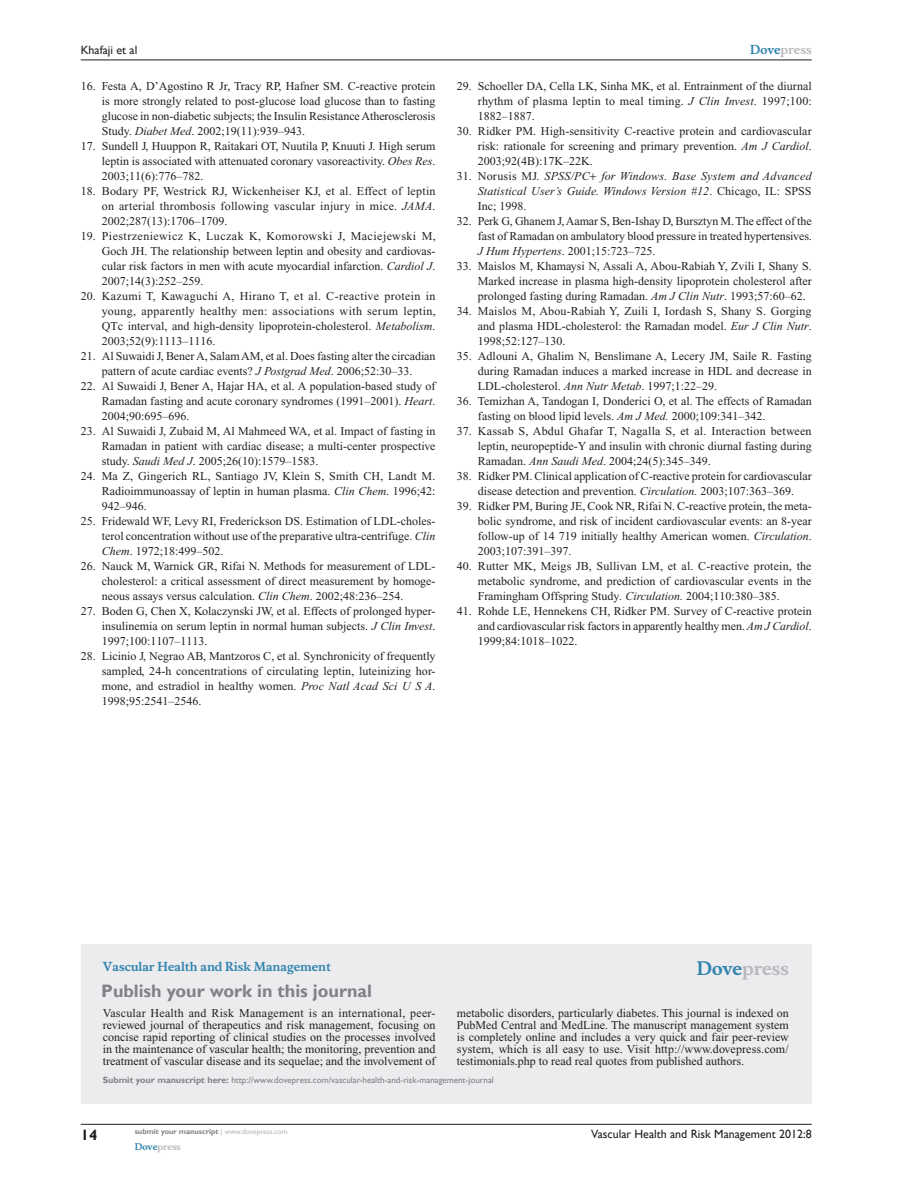
<style>
.page{position:relative;width:918px;height:1188px;background:#fff}
.page>*{position:absolute;margin:0;border:0;box-sizing:border-box;transform-origin:0 0}
.t1{font:700 18px "Gill Sans";color:#808285}
.t2{font:700 18px "Musee";color:#b8b9bc}
.t3{font:700 15px "Gill Sans";color:#231f20}
.t4{font:12px/15px "Times New Roman";color:#231f20;text-align:justify}
.t5{font:italic 12px/15px "Times New Roman";letter-spacing:.005em;color:#231f20;text-align:justify}
.t6{font:12px "Gill Sans";color:#231f20}
.t7{font:700 12px "Musee";color:#3485ae}
.t8{font:700 12px "Musee";color:#b8b9bc}
.t9{font:9px "Gill Sans";color:#808285}
.t10{font:700 9px "Musee";color:#b8b9bc}
.t11{font:700 7.5px "Gill Sans";color:#808285}
.s1{font-style:italic}
.s2{color:#3485ae}
.s3{font-style:normal}
.s4{font-weight:700}
.s5{font-weight:400;color:#b8b9bc}
</style>
<div class="page">
<div style="left:81px;top:944px;width:731px;height:159px;background:#ececee"></div>
<hr style="left:81px;top:1124px;width:731px;height:1px;background:#231f20">
<hr style="left:81px;top:60px;width:731px;height:1px;background:#231f20">
<p class="t6" style="left:81px;top:43px;width:58px">Khafaji et al</p>
<p class="t4" style="left:102px;top:79px;width:335px;text-indent:-21px">16. Festa A, D’Agostino R Jr, Tracy RP, Hafner SM. C-reactive protein is more strongly related to post-glucose load glucose than to fasting glucose in non-diabetic subjects; the Insulin Resistance Atherosclerosis Study. <span class="s1">Diabet Med</span>. 2002;19(11):939–943.</p>
<p class="t4" style="left:102px;top:139px;width:335px;text-indent:-21px">17. Sundell J, Huuppon R, Raitakari OT, Nuutila P, Knuuti J. High serum leptin is associated with attenuated coronary vasoreactivity. <span class="s1">Obes Res</span>.<br>2003;11(6):776–782.</p>
<p class="t4" style="left:102px;top:184px;width:335px;text-indent:-21px">18. Bodary PF, Westrick RJ, Wickenheiser KJ, et al. Effect of leptin on arterial thrombosis following vascular injury in mice. <span class="s1">JAMA</span>.<br>2002;287(13):1706–1709.</p>
<p class="t4" style="left:102px;top:229px;width:336px;text-indent:-21px">19. Piestrzeniewicz K, Luczak K, Komorowski J, Maciejewski M, Goch JH. The relationship between leptin and obesity and cardiovas&shy;cular risk factors in men with acute myocardial infarction. <span class="s1">Cardiol J</span>.<br>2007;14(3):252–259.</p>
<p class="t4" style="left:102px;top:289px;width:336px;text-indent:-21px">20. Kazumi T, Kawaguchi A, Hirano T, et al. C-reactive protein in young, apparently healthy men: associations with serum leptin, QTc interval, and high-density lipoprotein-cholesterol. <span class="s1">Metabolism</span>.<br>2003;52(9):1113–1116.</p>
<p class="t4" style="left:81px;top:349px;width:356px;text-align:center">21. Al Suwaidi J, Bener A, Salam AM, et al. Does fasting alter the circadian pattern of acute cardiac events? <span class="s1">J Postgrad Med</span>. 2006;52:30–33.</p>
<p class="t4" style="left:102px;top:379px;width:335px;text-indent:-21px">22. Al Suwaidi J, Bener A, Hajar HA, et al. A population-based study of Ramadan fasting and acute coronary syndromes (1991–2001). <span class="s1">Heart</span>.<br>2004;90:695–696.</p>
<p class="t4" style="left:102px;top:424px;width:335px;text-indent:-21px">23. Al Suwaidi J, Zubaid M, Al Mahmeed WA, et al. Impact of fasting in Ramadan in patient with cardiac disease; a multi-center prospective study. <span class="s1">Saudi Med J</span>. 2005;26(10):1579–1583.</p>
<p class="t4" style="left:102px;top:469px;width:335px;text-indent:-21px">24. Ma Z, Gingerich RL, Santiago JV, Klein S, Smith CH, Landt M.<br>Radioimmunoassay of leptin in human plasma. <span class="s1">Clin Chem</span>. 1996;42:<br>942–946.</p>
<p class="t4" style="left:102px;top:514px;width:335px;text-indent:-21px">25. Fridewald WF, Levy RI, Frederickson DS. Estimation of LDL-choles&shy;terol concentration without use of the preparative ultra-centrifuge. <span class="s1">Clin Chem</span>. 1972;18:499–502.</p>
<p class="t4" style="left:102px;top:559px;width:335px;text-indent:-21px">26. Nauck M, Warnick GR, Rifai N. Methods for measurement of LDL&shy;cholesterol: a critical assessment of direct measurement by homoge&shy;neous assays versus calculation. <span class="s1">Clin Chem</span>. 2002;48:236–254.</p>
<p class="t4" style="left:102px;top:604px;width:335px;text-indent:-21px">27. Boden G, Chen X, Kolaczynski JW, et al. Effects of prolonged hyper&shy;insulinemia on serum leptin in normal human subjects. <span class="s1">J Clin Invest</span>.<br>1997;100:1107–1113.</p>
<p class="t4" style="left:102px;top:649px;width:335px;text-indent:-21px">28. Licinio J, Negrao AB, Mantzoros C, et al. Synchronicity of frequently sampled, 24-h concentrations of circulating leptin, luteinizing hor&shy;mone, and estradiol in healthy women. <span class="s1">Proc Natl Acad Sci U S A</span>.<br>1998;95:2541–2546.</p>
<p class="t8" style="left:750px;top:43px;width:63px"><span class="s2">Dove</span>press</p>
<p class="t4" style="left:478px;top:79px;width:335px;text-indent:-21px">29. Schoeller DA, Cella LK, Sinha MK, et al. Entrainment of the diurnal rhythm of plasma leptin to meal timing. <span class="s1">J Clin Invest</span>. 1997;100:<br>1882–1887.</p>
<p class="t4" style="left:478px;top:124px;width:335px;text-indent:-21px">30. Ridker PM. High-sensitivity C-reactive protein and cardiovascular risk: rationale for screening and primary prevention. <span class="s1">Am J Cardiol</span>.<br>2003;92(4B):17K–22K.</p>
<p class="t5" style="left:478px;top:169px;width:335px;text-indent:-21px"><span class="s3">31. Norusis MJ.</span> SPSS/PC for Windows. Base System and Advanced Statistical User’s Guide. Windows Version #12<span class="s3">. Chicago, IL: SPSS Inc; 1998.</span></p>
<p class="t4" style="left:478px;top:214px;width:336px;text-indent:-21px">32. Perk G, Ghanem J, Aamar S, Ben-Ishay D, Bursztyn M. The effect of the fast of Ramadan on ambulatory blood pressure in treated hypertensives.<br><span class="s1">J Hum Hypertens</span>. 2001;15:723–725.</p>
<p class="t4" style="left:478px;top:259px;width:335px;text-indent:-21px">33. Maislos M, Khamaysi N, Assali A, Abou-Rabiah Y, Zvili I, Shany S.<br>Marked increase in plasma high-density lipoprotein cholesterol after prolonged fasting during Ramadan. <span class="s1">Am J Clin Nutr</span>. 1993;57:60–62.</p>
<p class="t4" style="left:478px;top:304px;width:335px;text-indent:-21px">34. Maislos M, Abou-Rabiah Y, Zuili I, Iordash S, Shany S. Gorging and plasma HDL-cholesterol: the Ramadan model. <span class="s1">Eur J Clin Nutr</span>.<br>1998;52:127–130.</p>
<p class="t4" style="left:478px;top:349px;width:336px;text-indent:-21px">35. Adlouni A, Ghalim N, Benslimane A, Lecery JM, Saile R. Fasting during Ramadan induces a marked increase in HDL and decrease in LDL-cholesterol. <span class="s1">Ann Nutr Metab</span>. 1997;1:22–29.</p>
<p class="t4" style="left:478px;top:394px;width:335px;text-indent:-21px">36. Temizhan A, Tandogan I, Donderici O, et al. The effects of Ramadan fasting on blood lipid levels. <span class="s1">Am J Med.</span> 2000;109:341–342.</p>
<p class="t4" style="left:478px;top:424px;width:335px;text-indent:-21px">37. Kassab S, Abdul Ghafar T, Nagalla S, et al. Interaction between leptin, neuropeptide-Y and insulin with chronic diurnal fasting during Ramadan. <span class="s1">Ann Saudi Med</span>. 2004;24(5):345–349.</p>
<p class="t4" style="left:457px;top:469px;width:356px;text-align:center">38. Ridker PM. Clinical application of C-reactive protein for cardiovascular disease detection and prevention. <span class="s1">Circulation.</span> 2003;107:363–369.</p>
<p class="t4" style="left:478px;top:499px;width:335px;text-indent:-21px">39. Ridker PM, Buring JE, Cook NR, Rifai N. C-reactive protein, the meta&shy;bolic syndrome, and risk of incident cardiovascular events: an 8-year follow-up of 14 719 initially healthy American women. <span class="s1">Circulation</span>.<br>2003;107:391–397.</p>
<p class="t4" style="left:478px;top:559px;width:335px;text-indent:-21px">40. Rutter MK, Meigs JB, Sullivan LM, et al. C-reactive protein, the metabolic syndrome, and prediction of cardiovascular events in the Framingham Offspring Study<span class="s1">. Circulation.</span> 2004;110:380–385.</p>
<p class="t4" style="left:478px;top:604px;width:335px;text-indent:-21px">41. Rohde LE, Hennekens CH, Ridker PM. Survey of C-reactive protein and cardiovascular risk factors in apparently healthy men. <span class="s1">Am J Cardiol</span>.<br>1999;84:1018–1022.</p>
<p class="t7" style="left:103px;top:959px;width:230px">Vascular Health and Risk Management</p>
<h1 class="t1" style="left:101px;top:980px;width:272px">Publish your work in this journal</h1>
<h1 class="t2" style="left:697px;top:958px;width:94px"><span class="s2">Dove</span>press</h1>
<p class="t4" style="left:103px;top:1007px;width:334px;line-height:12px">Vascular Health and Risk Management is an international, peer&shy;reviewed journal of therapeutics and risk management, focusing on concise rapid reporting of clinical studies on the processes involved in the maintenance of vascular health; the monitoring, prevention and treatment of vascular disease and its sequelae; and the involvement of</p>
<p class="t4" style="left:457px;top:1007px;width:333px;line-height:12px">metabolic disorders, particularly diabetes. This journal is indexed on PubMed Central and MedLine. The manuscript management system is completely online and includes a very quick and fair peer-review system, which is all easy to use. Visit http://www.dovepress.com/ testimonials.php to read real quotes from published authors.</p>
<p class="t9" style="left:103px;top:1075px;width:393px"><span class="s4">Submit your manuscript here:</span> http://www.dovepress.com/vascular-health-and-risk-management-journal</p>
<p class="t3" style="left:81px;top:1126px;width:18px">14</p>
<p class="t11" style="left:135px;top:1127px;width:154px">submit your manuscript <span class="s5">| www.dovepress.com</span></p>
<p class="t10" style="left:135px;top:1141px;width:48px"><span class="s2">Dove</span>press</p>
<p class="t6" style="left:591px;top:1127px;width:222px">Vascular Health and Risk Management 2012:8</p>
</div>
